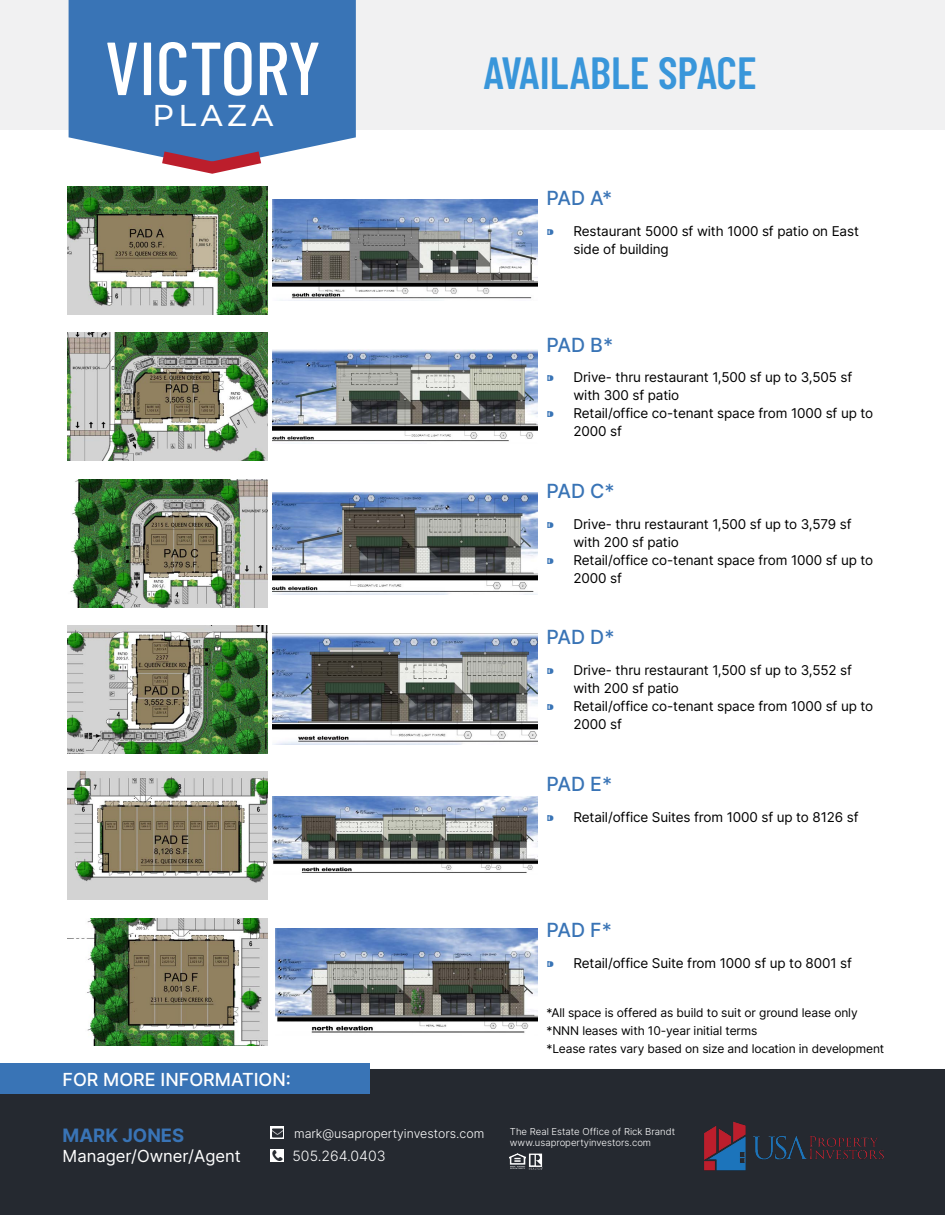
<style>
.page{position:relative;width:945px;height:1215px;background:#fff}
.page>*{position:absolute;margin:0;border:0;box-sizing:border-box;transform-origin:0 0}
.t1{font:500 75px "Barlow Condensed";color:#fff}
.t2{font:600 45px "Barlow Condensed";color:#3996da}
.t3{font:500 30px "Montserrat";letter-spacing:.15em;color:#fff}
.t4{font:500 19.5px "Inter";letter-spacing:-.04em;color:#3974b6}
.t5{font:700 18.45px "Inter";color:#3974b6}
.t6{font:500 18px "Inter";color:#fff}
.t7{font:16.65px "Inter";color:#fff}
.t8{font:300 14.1px "Inter";color:#fff}
.t9{font:13.5px/18px "Inter";letter-spacing:-.01em;color:#000}
.t10{font:13.5px "Inter";color:#3974b6}
.t11{font:300 12.45px "Inter";color:#fff}
.t12{font:12px/18px "Inter";letter-spacing:-.01em;color:#000}
.t13{font:300 9.6px/11.6px "Inter";color:#fff}
</style>
<div class="page">
<div style="left:0;top:0;width:945px;height:129px;background:#f1f1f2"></div>
<img style="left:68px;top:186px;width:200px;height:128px">
<img style="left:273px;top:200px;width:264px;height:101px">
<img style="left:68px;top:333px;width:200px;height:128px">
<img style="left:273px;top:350px;width:264px;height:92px">
<img style="left:70px;top:480px;width:198px;height:128px">
<img style="left:273px;top:493px;width:264px;height:102px">
<img style="left:68px;top:625px;width:200px;height:128px">
<img style="left:273px;top:634px;width:264px;height:111px">
<img style="left:273px;top:796px;width:264px;height:77px">
<img style="left:276px;top:928px;width:261px;height:105px">
<img style="left:68px;top:772px;width:200px;height:128px">
<img style="left:68px;top:918px;width:200px;height:128px">
<div style="left:69px;top:0;width:287px;height:155px;background:#3974b6"></div>
<svg style="left:149px;top:143px;width:125px;height:31px"></svg>
<div style="left:0;top:1070px;width:944px;height:144px;background:#252930"></div>
<div style="left:0;top:1069px;width:945px;height:146px;border:2px solid #252930"></div>
<div style="left:0;top:1063px;width:370px;height:31px;background:#3974b6"></div>
<img style="left:704px;top:1121px;width:180px;height:50px">
<img style="left:528px;top:1153px;width:15px;height:16px">
<img style="left:510px;top:1153px;width:15px;height:16px">
<div style="left:271px;top:1127px;width:13px;height:12px;background:#fff"></div>
<svg style="left:272px;top:1128px;width:11px;height:10px"></svg>
<svg style="left:271px;top:1149px;width:13px;height:13px"></svg>
<svg style="left:272px;top:1151px;width:10px;height:10px"></svg>
<h1 class="t1" style="left:105px;top:15px;width:218px">VICTORY</h1>
<h3 class="t3" style="left:153px;top:94px;width:122px">PLAZA</h3>
<h3 class="t6" style="left:63px;top:1067px;width:230px">FOR MORE INFORMATION:</h3>
<h2 class="t2" style="left:484px;top:41px;width:275px">AVAILABLE SPACE</h2>
<h3 class="t4" style="left:546px;top:184px;width:68px">PAD A*</h3>
<p class="t10" style="left:546px;top:221px;width:9px">⁍</p>
<p class="t9" style="left:573px;top:222px;width:287px">Restaurant 5000 sf with 1000 sf patio on East side of building</p>
<h3 class="t4" style="left:546px;top:330px;width:68px">PAD B*</h3>
<p class="t10" style="left:546px;top:368px;width:9px">⁍</p>
<p class="t9" style="left:573px;top:368px;width:280px">Drive- thru restaurant 1,500 sf up to 3,505 sf with 300 sf patio</p>
<p class="t10" style="left:546px;top:404px;width:9px">⁍</p>
<p class="t9" style="left:573px;top:404px;width:301px">Retail/office co-tenant space from 1000 sf up to<br>2000 sf</p>
<h3 class="t4" style="left:546px;top:477px;width:70px">PAD C*</h3>
<p class="t10" style="left:546px;top:515px;width:9px">⁍</p>
<p class="t9" style="left:573px;top:515px;width:280px">Drive- thru restaurant 1,500 sf up to 3,579 sf with 200 sf patio</p>
<p class="t10" style="left:546px;top:551px;width:9px">⁍</p>
<p class="t9" style="left:573px;top:551px;width:301px">Retail/office co-tenant space from 1000 sf up to<br>2000 sf</p>
<h3 class="t4" style="left:546px;top:623px;width:70px">PAD D*</h3>
<p class="t10" style="left:546px;top:660px;width:9px">⁍</p>
<p class="t9" style="left:573px;top:661px;width:280px">Drive- thru restaurant 1,500 sf up to 3,552 sf with 200 sf patio</p>
<p class="t10" style="left:546px;top:696px;width:9px">⁍</p>
<p class="t9" style="left:573px;top:697px;width:301px">Retail/office co-tenant space from 1000 sf up to<br>2000 sf</p>
<h3 class="t4" style="left:546px;top:769px;width:67px">PAD E*</h3>
<p class="t10" style="left:546px;top:807px;width:9px">⁍</p>
<p class="t9" style="left:573px;top:807px;width:287px">Retail/office Suites from 1000 sf up to 8126 sf</p>
<h3 class="t4" style="left:546px;top:916px;width:67px">PAD F*</h3>
<p class="t10" style="left:546px;top:953px;width:9px">⁍</p>
<p class="t9" style="left:573px;top:954px;width:280px">Retail/office Suite from 1000 sf up to 8001 sf</p>
<p class="t12" style="left:546px;top:1003px;width:339px">*All space is offered as build to suit or ground lease only *NNN leases with 10-year initial terms<br>*Lease rates vary based on size and location in development</p>
<h3 class="t5" style="left:63px;top:1122px;width:123px">MARK JONES</h3>
<p class="t7" style="left:63px;top:1144px;width:180px">Manager/Owner/Agent</p>
<p class="t11" style="left:294px;top:1124px;width:192px">mark@usapropertyinvestors.com</p>
<p class="t8" style="left:293px;top:1146px;width:95px">505.264.0403</p>
<p class="t13" style="left:510px;top:1125px;width:167px">The Real Estate Office of Rick Brandt www.usapropertyinvestors.com</p>
</div>
